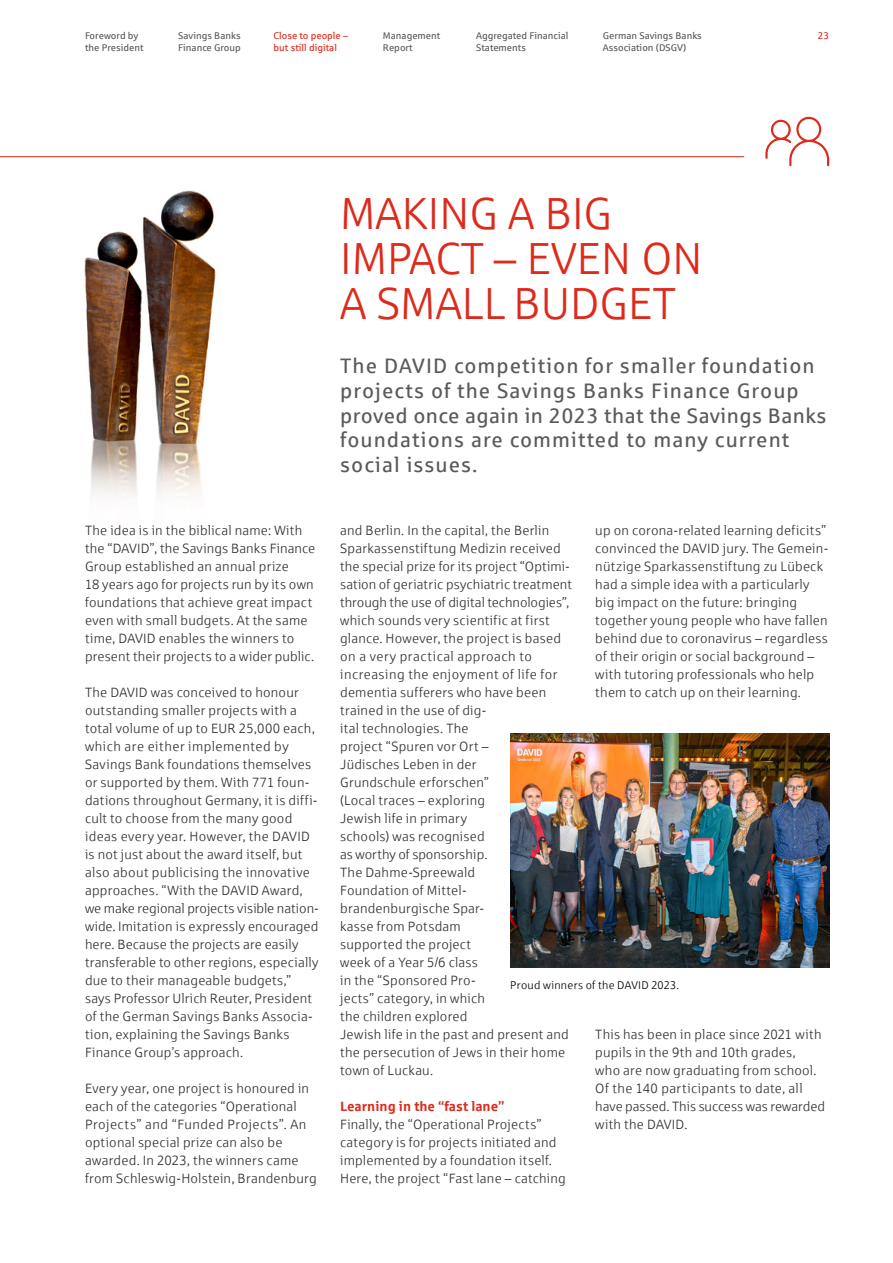
<style>
.page{position:relative;width:893px;height:1263px;background:#fff}
.page>*{position:absolute;margin:0;border:0;box-sizing:border-box;transform-origin:0 0}
.t1{font:45px/45px "Sparkasse Lt";color:#dd2a1b}
.t2{font:21px/24.8px "Sparkasse Rg";letter-spacing:.05em;color:#5b5b5a}
.t3{font:13.5px/18px "Sparkasse Lt";letter-spacing:.015em;color:#313130}
.t4{font:700 13.5px "Sparkasse Rg";color:#dd2a1b}
.t5{font:11.25px "Sparkasse Lt";letter-spacing:.025em;color:#000}
.t6{font:9.75px/12px "Sparkasse Rg";color:#5b5b5a}
.t7{font:9.75px/12px "Sparkasse Rg";color:#dd2a1b}
</style>
<div class="page">
<svg style="left:765px;top:117px;width:64px;height:49px"></svg>
<hr style="left:0;top:156px;width:744px;height:1px;background:#dd2a1b">
<img style="left:510px;top:733px;width:319px;height:234px">
<img style="left:84px;top:190px;width:132px;height:308px">
<p class="t6" style="left:85px;top:30px;width:55px">Foreword by</p>
<p class="t7" style="left:818px;top:30px;width:13px">23</p>
<p class="t6" style="left:85px;top:42px;width:60px">the President</p>
<p class="t6" style="left:178px;top:30px;width:64px">Savings Banks<br>Finance Group</p>
<p class="t6" style="left:383px;top:30px;width:59px">Management<br>Report</p>
<p class="t6" style="left:603px;top:30px;width:100px">German Savings Banks<br>Association (DSGV)</p>
<p class="t7" style="left:274px;top:30px;width:76px">Close to people – but still digital</p>
<p class="t6" style="left:476px;top:30px;width:94px">Aggregated Financial<br>Statements</p>
<h1 class="t1" style="left:340px;top:190px;width:364px">MAKING A BIG<br>IMPACT – EVEN ON<br>A SMALL BUDGET</h1>
<p class="t3" style="left:85px;top:521px;width:232px">The idea is in the biblical name: With the “DAVID”, the Savings Banks Finance Group established an annual prize<br>18 years ago for projects run by its own foundations that achieve great impact even with small budgets. At the same time, DAVID enables the winners to present their projects to a wider public.</p>
<p class="t3" style="left:85px;top:683px;width:235px">The DAVID was conceived to honour outstanding smaller projects with a total volume of up to EUR 25,000 each, which are either implemented by Savings Bank foundations themselves or supported by them. With 771 foun&shy;dations throughout Germany, it is diffi&shy;cult to choose from the many good ideas every year. However, the DAVID is not just about the award itself, but also about publicising the innovative approaches. “With the DAVID Award, we make regional projects visible nation&shy;wide. Imitation is expressly encouraged here. Because the projects are easily transferable to other regions, especially due to their manageable budgets,” says Professor Ulrich Reuter, President of the German Savings Banks Associa&shy;tion, explaining the Savings Banks Finance Group’s approach.</p>
<p class="t3" style="left:85px;top:1079px;width:233px">Every year, one project is honoured in each of the categories “Operational Projects” and “Funded Projects”. An optional special prize can also be awarded. In 2023, the winners came from Schleswig-Holstein, Brandenburg</p>
<h2 class="t2" style="left:340px;top:353px;width:488px">The DAVID competition for smaller foundation projects of the Savings Banks Finance Group proved once again in 2023 that the Savings Banks foundations are committed to many current social issues.</h2>
<p class="t3" style="left:595px;top:521px;width:234px">up on corona-related learning deficits” convinced the DAVID jury. The Gemein&shy;nützige Sparkassenstiftung zu Lübeck had a simple idea with a particularly big impact on the future: bringing together young people who have fallen behind due to coronavirus – regardless of their origin or social background – with tutoring professionals who help them to catch up on their learning.</p>
<p class="t3" style="left:340px;top:521px;width:233px">and Berlin. In the capital, the Berlin<br>Sparkassenstiftung Medizin received the special prize for its project “Optimi&shy;sation of geriatric psychiatric treatment through the use of digital technologies”, which sounds very scientific at first glance. However, the project is based on a very practical approach to increasing the enjoyment of life for dementia sufferers who have been trained in the use of dig-<br>ital technologies. The<br>project “Spuren vor Ort –<br>Jüdisches Leben in der<br>Grundschule erforschen”<br>(Local traces – exploring<br>Jewish life in primary<br>schools) was recognised<br>as worthy of sponsorship.<br>The Dahme-Spreewald<br>Foundation of Mittel&shy;brandenburgische Spar-<br>kasse from Potsdam<br>supported the project<br>week of a Year 5/6 class<br>in the “Sponsored Pro-<br>jects” category, in which<br>the children explored<br>Jewish life in the past and present and the persecution of Jews in their home town of Luckau.</p>
<p class="t4" style="left:340px;top:1097px;width:166px">Learning in the “fast lane”</p>
<p class="t3" style="left:340px;top:1115px;width:227px">Finally, the “Operational Projects” category is for projects initiated and implemented by a foundation itself.<br>Here, the project “Fast lane – catching</p>
<p class="t5" style="left:510px;top:978px;width:170px">Proud winners of the DAVID 2023.</p>
<p class="t3" style="left:595px;top:1025px;width:231px">This has been in place since 2021 with pupils in the 9th and 10th grades,<br>who are now graduating from school.<br>Of the 140 participants to date, all have passed. This success was rewarded with the DAVID.</p>
</div>
